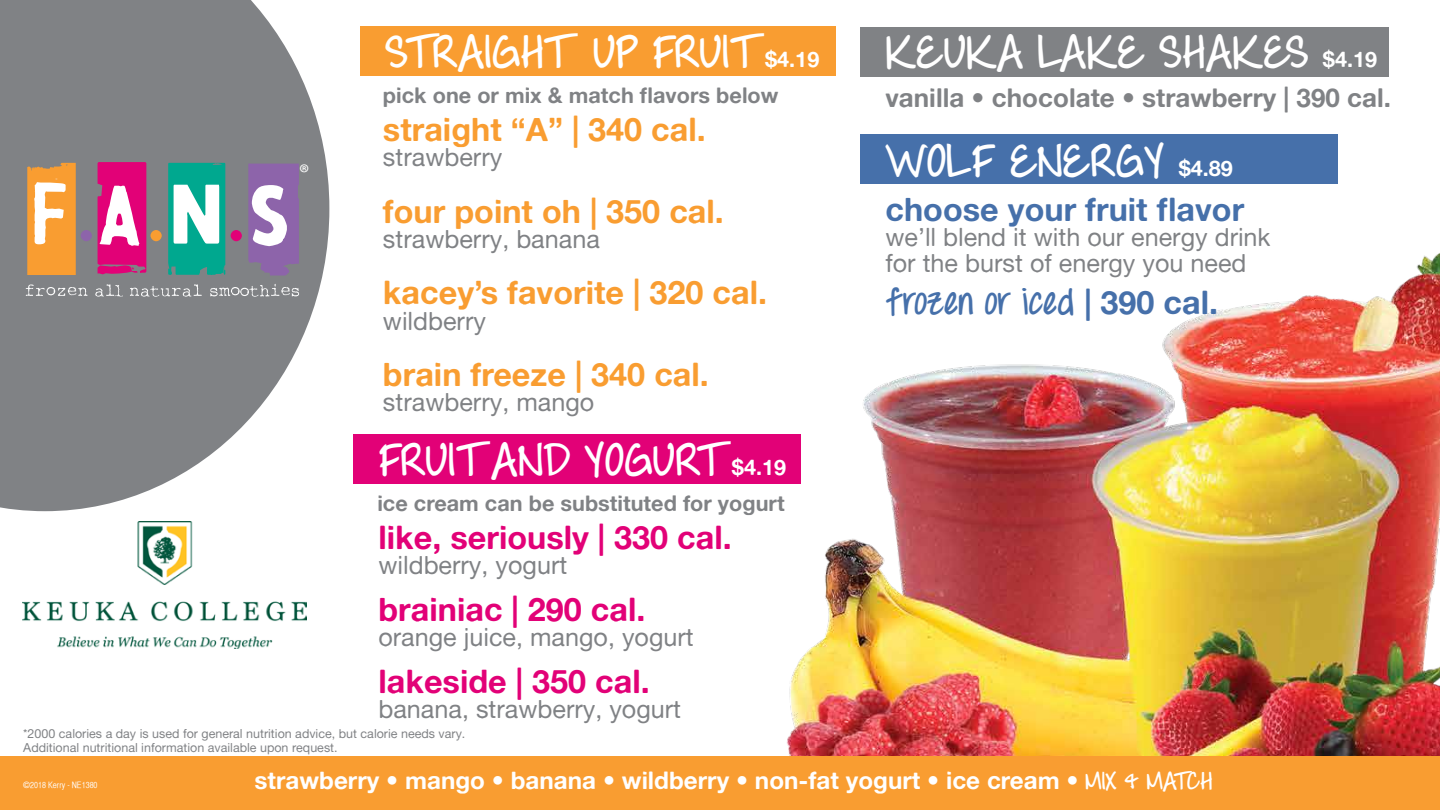
<style>
.page{position:relative;width:1440px;height:810px;background:#fff}
.page>*{position:absolute;margin:0;border:0;box-sizing:border-box;transform-origin:0 0}
.t1{font:700 46px "Throw My Hands Upinthe Air";color:#fff}
.t2{font:700 34.25px "Throw My Hands Upinthe Air";color:#4670aa}
.t3{font:32.38px "Alte Haas Grotesk Bold";color:#f99d31}
.t4{font:32.38px "Alte Haas Grotesk Bold";color:#e20177}
.t5{font:32.38px "Alte Haas Grotesk Bold";color:#4670aa}
.t6{font:26px "Alte Haas Grotesk Bold";color:#808285}
.t7{font:25.25px/26px "Alte Haas Grotesk";color:#808285}
.t8{font:24.38px "Myriad Pro";color:#fff}
.t9{font:24.25px "Alte Haas Grotesk Bold";color:#fff}
.t10{font:21.75px "Alte Haas Grotesk Bold";color:#808285}
.t11{font:12.5px/13.8px "Alte Haas Grotesk";color:#808285}
.t12{font:8.75px "Helvetica CY Plain";color:#fff}
.s1{font-family:"Alte Haas Grotesk Bold";font-weight:400;font-size:21.75px}
.s2{font-family:"Alte Haas Grotesk Bold";font-weight:400;font-size:32.38px}
.s3{font-family:"Throw My Hands Upinthe Air";font-weight:700;font-size:24.5px}
</style>
<div class="page">
<img style="left:0;top:0;width:1440px;height:757px">
<div style="left:860px;top:135px;width:478px;height:49px;background:#4670aa"></div>
<div style="left:860px;top:27px;width:528px;height:49px;background:#808285"></div>
<div style="left:353px;top:435px;width:447px;height:49px;background:#e20177"></div>
<div style="left:360px;top:27px;width:475px;height:49px;background:#f99d31"></div>
<svg style="left:27px;top:163px;width:65px;height:112px;background:#d8a264"></svg>
<svg style="left:98px;top:162px;width:64px;height:112px"></svg>
<svg style="left:168px;top:163px;width:57px;height:112px"></svg>
<svg style="left:231px;top:230px;width:11px;height:11px"></svg>
<svg style="left:248px;top:164px;width:51px;height:112px"></svg>
<svg style="left:26px;top:285px;width:61px;height:11px"></svg>
<svg style="left:95px;top:284px;width:28px;height:13px"></svg>
<svg style="left:130px;top:284px;width:72px;height:13px"></svg>
<svg style="left:210px;top:284px;width:89px;height:13px"></svg>
<div style="left:0;top:757px;width:1440px;height:53px;background:#f99d31"></div>
<img style="left:23px;top:521px;width:284px;height:127px">
<h1 class="t1" style="left:385px;top:22px;width:436px">STRAIGHT UP FRUIT <span class="s1">$4.19</span></h1>
<p class="t8" style="left:299px;top:157px;width:12px">®</p>
<p class="t10" style="left:383px;top:82px;width:397px">pick one or mix &amp; match flavors below</p>
<p class="t3" style="left:383px;top:110px;width:324px">straight “A” | 340 cal.</p>
<p class="t7" style="left:383px;top:144px;width:121px">strawberry</p>
<p class="t3" style="left:383px;top:191px;width:342px">four point oh | 350 cal.</p>
<p class="t7" style="left:383px;top:226px;width:218px">strawberry, banana</p>
<p class="t3" style="left:383px;top:273px;width:386px">kacey’s favorite | 320 cal.</p>
<p class="t7" style="left:383px;top:307px;width:105px">wildberry</p>
<p class="t3" style="left:383px;top:354px;width:327px">brain freeze | 340 cal.</p>
<p class="t7" style="left:383px;top:389px;width:213px">strawberry, mango</p>
<h1 class="t1" style="left:378px;top:430px;width:409px">FRUIT AND YOGURT <span class="s1">$4.19</span></h1>
<p class="t10" style="left:377px;top:489px;width:409px">ice cream can be substituted for yogurt</p>
<p class="t4" style="left:378px;top:517px;width:355px">like, seriously | 330 cal.</p>
<p class="t7" style="left:378px;top:552px;width:190px">wildberry, yogurt</p>
<p class="t4" style="left:378px;top:589px;width:269px">brainiac | 290 cal.</p>
<p class="t7" style="left:378px;top:624px;width:317px">orange juice, mango, yogurt</p>
<p class="t4" style="left:378px;top:661px;width:273px">lakeside | 350 cal.</p>
<p class="t7" style="left:378px;top:696px;width:304px">banana, strawberry, yogurt</p>
<p class="t11" style="left:23px;top:727px;width:444px">*2000 calories a day is used for general nutrition advice, but calorie needs vary.<br>Additional nutritional information available upon request.</p>
<h1 class="t1" style="left:885px;top:22px;width:493px">KEUKA LAKE SHAKES <span class="s1">$4.19</span></h1>
<p class="t6" style="left:885px;top:81px;width:507px">vanilla • chocolate • strawberry | 390 cal.</p>
<h1 class="t1" style="left:885px;top:131px;width:349px">WOLF ENERGY <span class="s1">$4.89</span></h1>
<p class="t5" style="left:885px;top:190px;width:360px">choose your fruit flavor</p>
<p class="t7" style="left:885px;top:224px;width:387px">we’ll blend it with our energy drink for the burst of energy you need</p>
<h2 class="t2" style="left:885px;top:280px;width:334px">frozen or iced <span class="s2">| 390 cal.</span></h2>
<p class="t12" style="left:23px;top:779px;width:76px">©2018 Kerry - NE1380</p>
<p class="t9" style="left:255px;top:765px;width:960px">strawberry • mango • banana • wildberry • non-fat yogurt • ice cream • <span class="s3">MIX &amp; MATCH</span></p>
</div>
